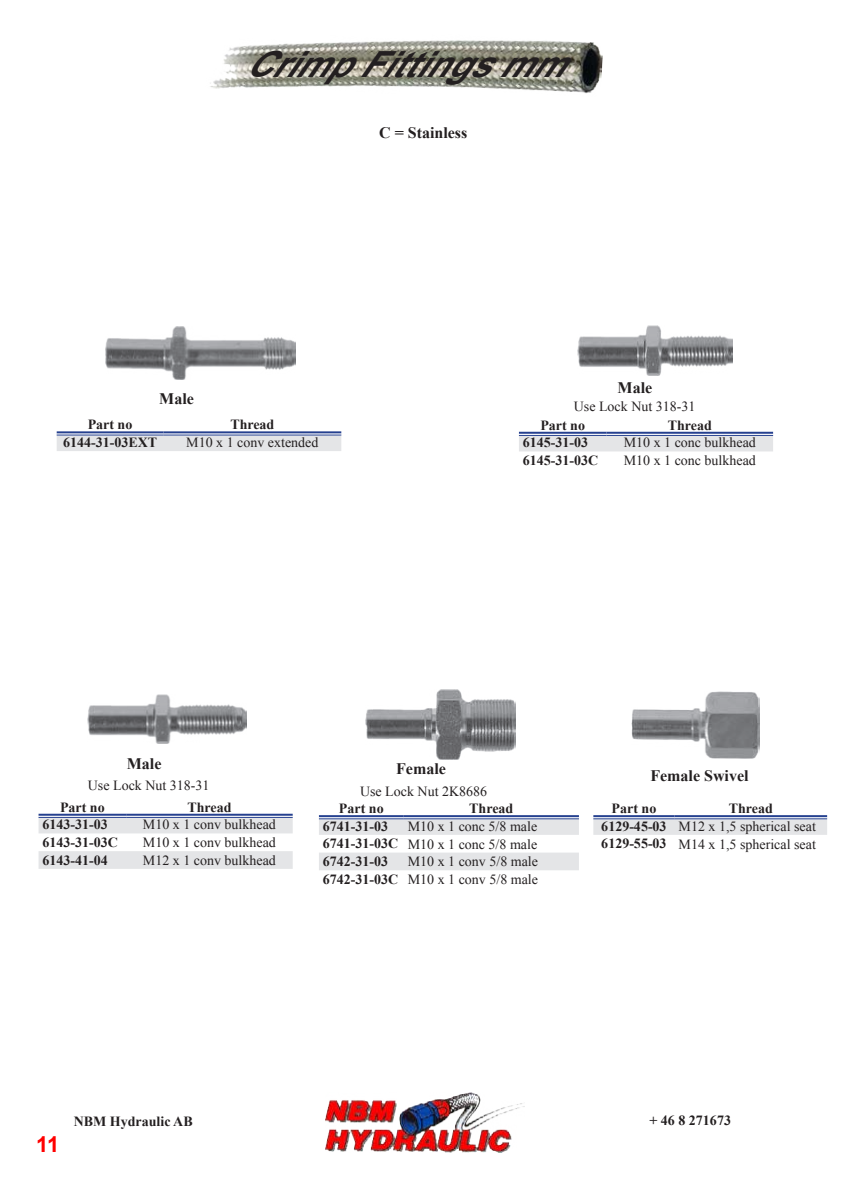
<style>
.page{position:relative;width:842px;height:1191px;background:#fff}
.page>*{position:absolute;margin:0;border:0;box-sizing:border-box;transform-origin:0 0}
.t1{font:italic 700 36px "Arial";color:#231f20}
.t2{font:700 22px "Arial";color:#f00}
.t3{font:700 16px "Times New Roman";color:#231f20}
.t4{font:14px/17.7px "Times New Roman";color:#231f20;text-align:justify}
.t5{font:700 14px "Times New Roman";color:#231f20}
.s1{font-weight:700}
</style>
<div class="page">
<svg style="left:39px;top:818px;width:254px;height:51px"></svg>
<svg style="left:39px;top:815px;width:87px;height:2px"></svg>
<svg style="left:126px;top:815px;width:167px;height:2px"></svg>
<hr style="left:39px;top:813px;width:87px;height:2px;background:#25408f">
<hr style="left:39px;top:817px;width:87px;height:1px;background:#25408f">
<hr style="left:126px;top:813px;width:167px;height:2px;background:#25408f">
<hr style="left:126px;top:817px;width:167px;height:1px;background:#25408f">
<img style="left:87px;top:694px;width:159px;height:49px">
<img style="left:326px;top:1092px;width:199px;height:60px">
<img style="left:210px;top:40px;width:393px;height:54px">
<div style="left:519px;top:436px;width:254px;height:15px;background:#e4e5e7"></div>
<hr style="left:519px;top:432px;width:87px;height:4px;background:#f0f2f7">
<hr style="left:606px;top:432px;width:167px;height:4px;background:#f0f2f7">
<hr style="left:519px;top:432px;width:87px;height:2px;background:#25408f">
<hr style="left:519px;top:435px;width:87px;height:1px;background:#25408f">
<hr style="left:606px;top:432px;width:167px;height:2px;background:#25408f">
<hr style="left:606px;top:435px;width:167px;height:1px;background:#25408f">
<div style="left:57px;top:436px;width:284px;height:15px;background:#e4e5e7"></div>
<hr style="left:57px;top:431px;width:106px;height:4px;background:#a3afd0">
<svg style="left:163px;top:433px;width:178px;height:2px"></svg>
<hr style="left:57px;top:431px;width:106px;height:2px;background:#25408f">
<hr style="left:57px;top:435px;width:106px;height:1px;background:#25408f">
<hr style="left:163px;top:431px;width:178px;height:2px;background:#25408f">
<hr style="left:163px;top:435px;width:178px;height:1px;background:#25408f">
<img style="left:577px;top:325px;width:156px;height:50px">
<img style="left:106px;top:327px;width:190px;height:52px">
<svg style="left:319px;top:819px;width:260px;height:51px"></svg>
<hr style="left:319px;top:815px;width:85px;height:4px;background:#dce1ed">
<hr style="left:404px;top:815px;width:175px;height:4px;background:#dce1ed">
<hr style="left:319px;top:815px;width:85px;height:2px;background:#25408f">
<hr style="left:319px;top:818px;width:85px;height:1px;background:#25408f">
<hr style="left:404px;top:815px;width:175px;height:2px;background:#25408f">
<hr style="left:404px;top:818px;width:175px;height:1px;background:#25408f">
<img style="left:365px;top:689px;width:150px;height:70px">
<div style="left:593px;top:819px;width:234px;height:16px;background:#e4e5e7"></div>
<hr style="left:593px;top:815px;width:82px;height:4px;background:#dce1ed">
<hr style="left:675px;top:815px;width:152px;height:4px;background:#dce1ed">
<hr style="left:593px;top:815px;width:82px;height:2px;background:#25408f">
<hr style="left:593px;top:818px;width:82px;height:1px;background:#25408f">
<hr style="left:675px;top:815px;width:152px;height:2px;background:#25408f">
<hr style="left:675px;top:818px;width:152px;height:1px;background:#25408f">
<img style="left:631px;top:691px;width:128px;height:68px">
<h1 class="t1" style="left:245px;top:41px;width:354px">CrimpFittingsmm</h1>
<p class="t3" style="left:379px;top:122px;width:90px">C = Stainless</p>
<p class="t3" style="left:159px;top:387px;width:36px">Male</p>
<p class="t5" style="left:88px;top:415px;width:46px">Part no</p>
<p class="t5" style="left:230px;top:415px;width:46px">Thread</p>
<p class="t5" style="left:63px;top:432px;width:96px">6144-31-03EXT</p>
<p class="t4" style="left:186px;top:433px;width:134px">M10 x 1 conv extended</p>
<p class="t3" style="left:618px;top:377px;width:36px">Male</p>
<p class="t4" style="left:574px;top:397px;width:123px">Use Lock Nut 318-31</p>
<p class="t5" style="left:540px;top:415px;width:46px">Part no</p>
<p class="t5" style="left:668px;top:415px;width:46px">Thread</p>
<p class="t5" style="left:523px;top:433px;width:67px">6145-31-03</p>
<p class="t4" style="left:624px;top:434px;width:134px">M10 x 1 conc bulkhead</p>
<p class="t5" style="left:523px;top:450px;width:77px">6145-31-03C</p>
<p class="t4" style="left:624px;top:451px;width:134px">M10 x 1 conc bulkhead</p>
<p class="t3" style="left:127px;top:753px;width:36px">Male</p>
<p class="t3" style="left:396px;top:758px;width:51px">Female</p>
<p class="t4" style="left:88px;top:776px;width:123px">Use Lock Nut 318-31</p>
<p class="t4" style="left:360px;top:782px;width:129px">Use Lock Nut 2K8686</p>
<p class="t3" style="left:650px;top:765px;width:100px">Female Swivel</p>
<p class="t5" style="left:60px;top:797px;width:46px">Part no</p>
<p class="t5" style="left:187px;top:797px;width:46px">Thread</p>
<p class="t5" style="left:43px;top:815px;width:67px">6143-31-03</p>
<p class="t4" style="left:143px;top:815px;width:134px">M10 x 1 conv bulkhead</p>
<p class="t5" style="left:43px;top:832px;width:77px">6143-31-03C</p>
<p class="t4" style="left:143px;top:833px;width:134px">M10 x 1 conv bulkhead</p>
<p class="t5" style="left:43px;top:850px;width:67px">6143-41-04</p>
<p class="t4" style="left:143px;top:851px;width:134px">M12 x 1 conv bulkhead</p>
<p class="t5" style="left:339px;top:798px;width:46px">Part no</p>
<p class="t5" style="left:469px;top:798px;width:46px">Thread</p>
<p class="t5" style="left:323px;top:816px;width:67px">6741-31-03</p>
<p class="t4" style="left:323px;top:817px;width:216px;text-indent:85px">M10 x 1 conc 5/8 male <span class="s1">6741-31-03C</span> M10 x 1 conc 5/8 male <span class="s1">6742-31-03</span></p>
<p class="t4" style="left:323px;top:852px;width:217px;text-align:right">M10 x 1 conv 5/8 male<br><span class="s1">6742-31-03C</span> M10 x 1 conv 5/8 male</p>
<p class="t4" style="left:601px;top:799px;width:216px;text-align:left;text-indent:127px"><span class="s1">Thread<br>6129-45-03</span> M12 x 1,5 spherical seat<br><span class="s1">6129-55-03</span> M14 x 1,5 spherical seat</p>
<p class="t5" style="left:612px;top:798px;width:46px">Part no</p>
<h2 class="t2" style="left:36px;top:1129px;width:25px">11</h2>
<p class="t5" style="left:74px;top:1112px;width:121px">NBM Hydraulic AB</p>
<p class="t5" style="left:649px;top:1110px;width:83px">+ 46 8 271673</p>
</div>
